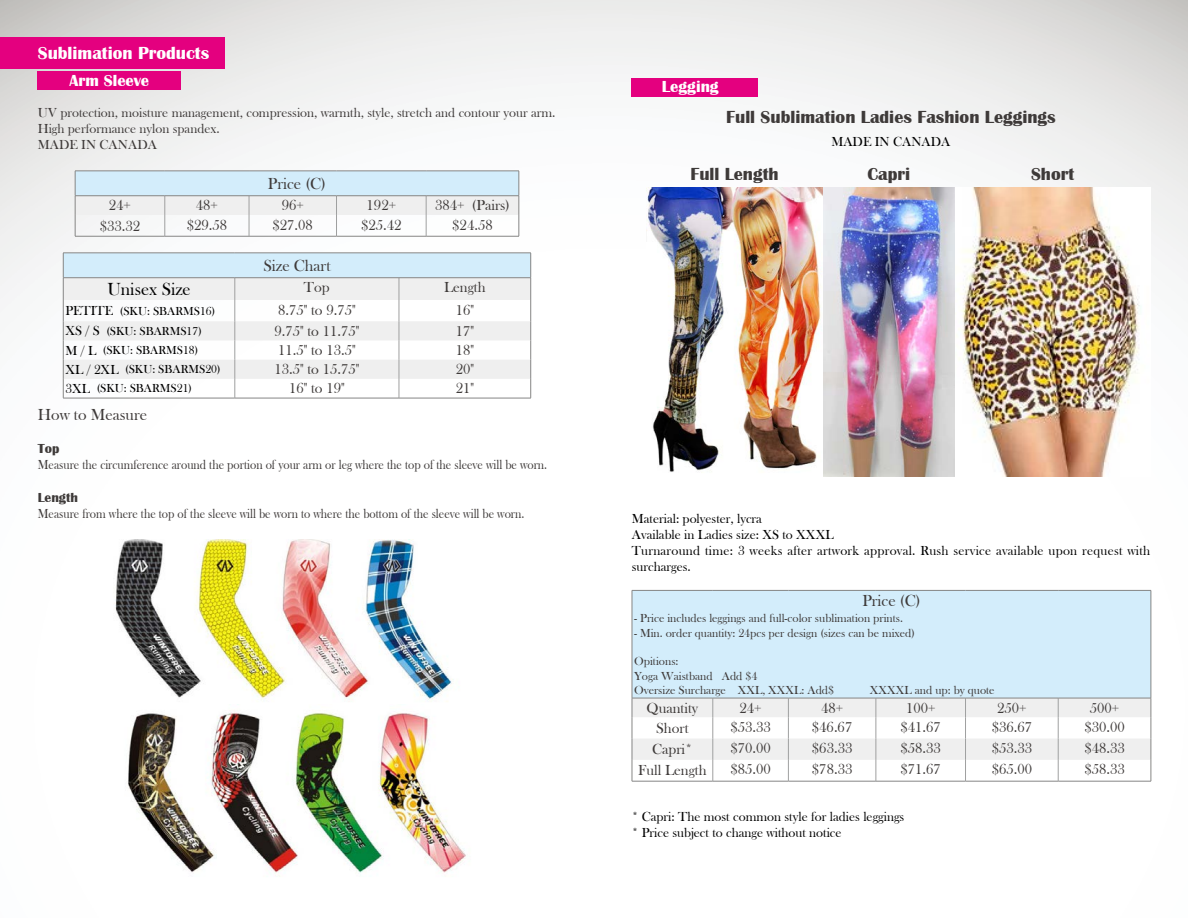
<style>
.page{position:relative;width:1188px;height:918px;background:#fff}
.page>*{position:absolute;margin:0;border:0;box-sizing:border-box;transform-origin:0 0}
.t1{font:700 18px "Britannic";color:#3e3a39}
.t2{font:700 18px "Britannic";color:#fff}
.t3{font:18px "Bask Old Face";color:#000}
.t4{font:16.5px "Bask Old Face";color:#3e3a39}
.t5{font:700 16.5px "Britannic";color:#fff}
.t6{font:15px "Bask Old Face";color:#3e3a39}
.t7{font:13.5px "Bask Old Face";color:#3e3a39;scale:.9 1}
.t8{font:13.5px/16.2px "Bask Old Face";letter-spacing:.02em;color:#000}
.t9{font:13.5px/16.2px "Bask Old Face";color:#3e3a39}
.t10{font:13.5px/16.2px "Bask Old Face";color:#000}
.t11{font:700 13.5px "Britannic";color:#3e3a39}
.t12{font:12px/14.4px "Bask Old Face";color:#3e3a39}
.t13{font:12px "Bask Old Face";color:#000}
.s1{font-size:13.5px}
</style>
<div class="page">
<img style="left:0;top:0;width:1188px;height:782px">
<div style="left:632px;top:78px;width:126px;height:19px;background:#e4007f"></div>
<img style="left:647px;top:188px;width:503px;height:288px">
<div style="left:632px;top:590px;width:519px;height:108px;background:#d3edfb"></div>
<hr style="left:1151px;top:591px;width:1px;height:107px;background:#868685">
<hr style="left:632px;top:781px;width:81px;height:1px;background:#868685">
<hr style="left:713px;top:781px;width:75px;height:1px;background:#868685">
<hr style="left:788px;top:781px;width:88px;height:1px;background:#868685">
<hr style="left:876px;top:781px;width:90px;height:1px;background:#868685">
<hr style="left:966px;top:781px;width:92px;height:1px;background:#868685">
<hr style="left:1058px;top:781px;width:93px;height:1px;background:#868685">
<svg style="left:632px;top:698px;width:520px;height:83px"></svg>
<hr style="left:632px;top:590px;width:81px;height:1px;background:#868685">
<hr style="left:632px;top:591px;width:1px;height:107px;background:#868685">
<hr style="left:713px;top:590px;width:75px;height:1px;background:#868685">
<hr style="left:788px;top:590px;width:88px;height:1px;background:#868685">
<hr style="left:876px;top:590px;width:90px;height:1px;background:#868685">
<hr style="left:966px;top:590px;width:92px;height:1px;background:#868685">
<hr style="left:1058px;top:590px;width:93px;height:1px;background:#868685">
<hr style="left:632px;top:698px;width:81px;height:1px;background:#868685">
<hr style="left:713px;top:698px;width:75px;height:1px;background:#868685">
<hr style="left:788px;top:698px;width:88px;height:1px;background:#868685">
<hr style="left:876px;top:698px;width:90px;height:1px;background:#868685">
<hr style="left:966px;top:698px;width:92px;height:1px;background:#868685">
<hr style="left:1058px;top:698px;width:93px;height:1px;background:#868685">
<div style="left:0;top:38px;width:224px;height:31px;background:#e4007f"></div>
<div style="left:38px;top:72px;width:143px;height:18px;background:#e4007f"></div>
<div style="left:63px;top:253px;width:468px;height:25px;background:#d3edfb"></div>
<svg style="left:64px;top:278px;width:466px;height:101px;fill:#efefef"></svg>
<svg style="left:530px;top:254px;width:1px;height:144px"></svg>
<hr style="left:63px;top:398px;width:172px;height:1px;background:#868685">
<hr style="left:399px;top:398px;width:132px;height:1px;background:#868685">
<svg style="left:235px;top:278px;width:1px;height:120px"></svg>
<svg style="left:399px;top:278px;width:1px;height:120px"></svg>
<hr style="left:235px;top:398px;width:164px;height:1px;background:#868685">
<hr style="left:63px;top:253px;width:172px;height:1px;background:#868685">
<svg style="left:63px;top:253px;width:1px;height:145px"></svg>
<hr style="left:235px;top:253px;width:164px;height:1px;background:#868685">
<hr style="left:399px;top:253px;width:132px;height:1px;background:#868685">
<hr style="left:63px;top:277px;width:172px;height:1px;background:#868685">
<hr style="left:235px;top:277px;width:164px;height:1px;background:#868685">
<hr style="left:399px;top:277px;width:132px;height:1px;background:#868685">
<hr style="left:75px;top:236px;width:90px;height:1px;background:#868685">
<hr style="left:165px;top:236px;width:84px;height:1px;background:#868685">
<hr style="left:249px;top:236px;width:88px;height:1px;background:#868685">
<hr style="left:337px;top:236px;width:89px;height:1px;background:#868685">
<hr style="left:426px;top:236px;width:93px;height:1px;background:#868685">
<svg style="left:75px;top:171px;width:445px;height:65px"></svg>
<hr style="left:165px;top:171px;width:84px;height:1px;background:#868685">
<hr style="left:249px;top:171px;width:88px;height:1px;background:#868685">
<hr style="left:337px;top:171px;width:89px;height:1px;background:#868685">
<hr style="left:426px;top:171px;width:93px;height:1px;background:#868685">
<hr style="left:75px;top:195px;width:90px;height:1px;background:#868685">
<hr style="left:165px;top:195px;width:84px;height:1px;background:#868685">
<hr style="left:249px;top:195px;width:88px;height:1px;background:#868685">
<hr style="left:337px;top:195px;width:89px;height:1px;background:#868685">
<hr style="left:426px;top:195px;width:93px;height:1px;background:#868685">
<img style="left:91px;top:540px;width:383px;height:164px">
<img style="left:91px;top:704px;width:427px;height:170px">
<p class="t2" style="left:38px;top:43px;width:173px">Sublimation Products</p>
<p class="t5" style="left:70px;top:71px;width:81px">Arm Sleeve</p>
<p class="t9" style="left:38px;top:105px;width:519px">UV protection, moisture management, compression, warmth, style, stretch and contour your arm.<br>High performance nylon spandex.<br>MADE IN CANADA</p>
<p class="t4" style="left:268px;top:174px;width:60px">Price (C)</p>
<p class="t6" style="left:109px;top:197px;width:24px">24+</p>
<p class="t6" style="left:196px;top:197px;width:24px">48+</p>
<p class="t6" style="left:282px;top:197px;width:24px">96+</p>
<p class="t6" style="left:367px;top:197px;width:31px">192+</p>
<p class="t6" style="left:435px;top:197px;width:76px">384+ (Pairs)</p>
<p class="t6" style="left:100px;top:217px;width:42px">$33.32</p>
<p class="t6" style="left:187px;top:216px;width:42px">$29.58</p>
<p class="t6" style="left:273px;top:216px;width:42px">$27.08</p>
<p class="t6" style="left:361px;top:216px;width:42px">$25.42</p>
<p class="t6" style="left:452px;top:216px;width:42px">$24.58</p>
<p class="t4" style="left:263px;top:256px;width:69px">Size Chart</p>
<p class="t3" style="left:107px;top:279px;width:85px">Unisex Size</p>
<p class="t6" style="left:304px;top:279px;width:27px">Top</p>
<p class="t6" style="left:444px;top:279px;width:43px">Length</p>
<p class="t13" style="left:65px;top:304px;width:151px"><span class="s1">PETITE</span> (SKU: SBARMS16)</p>
<p class="t6" style="left:278px;top:301px;width:79px">8.75" to 9.75"</p>
<p class="t6" style="left:456px;top:301px;width:20px">16"</p>
<p class="t13" style="left:65px;top:324px;width:138px"><span class="s1">XS / S</span> (SKU: SBARMS17)</p>
<p class="t6" style="left:274px;top:323px;width:87px">9.75" to 11.75"</p>
<p class="t6" style="left:456px;top:323px;width:20px">17"</p>
<p class="t13" style="left:65px;top:343px;width:134px"><span class="s1">M / L</span> (SKU: SBARMS18)</p>
<p class="t6" style="left:278px;top:342px;width:79px">11.5" to 13.5"</p>
<p class="t6" style="left:456px;top:342px;width:20px">18"</p>
<p class="t13" style="left:65px;top:363px;width:157px"><span class="s1">XL / 2XL</span> (SKU: SBARMS20)</p>
<p class="t6" style="left:274px;top:361px;width:87px">13.5" to 15.75"</p>
<p class="t6" style="left:456px;top:361px;width:20px">20"</p>
<p class="t13" style="left:65px;top:382px;width:128px"><span class="s1">3XL</span> (SKU: SBARMS21)</p>
<p class="t6" style="left:289px;top:380px;width:57px">16" to 19"</p>
<p class="t6" style="left:456px;top:380px;width:20px">21"</p>
<p class="t4" style="left:38px;top:405px;width:111px">How to Measure</p>
<p class="t11" style="left:38px;top:441px;width:23px">Top</p>
<p class="t7" style="left:38px;top:457px;width:567px">Measure the circumference around the portion of your arm or leg where the top of the sleeve will be worn.</p>
<p class="t11" style="left:38px;top:489px;width:42px">Length</p>
<p class="t7" style="left:38px;top:506px;width:542px">Measure from where the top of the sleeve will be worn to where the bottom of the sleeve will be worn.</p>
<p class="t5" style="left:662px;top:77px;width:58px">Legging</p>
<p class="t1" style="left:726px;top:107px;width:331px">Full Sublimation Ladies Fashion Leggings</p>
<p class="t10" style="left:831px;top:134px;width:121px">MADE IN CANADA</p>
<p class="t1" style="left:690px;top:164px;width:90px">Full Length</p>
<p class="t1" style="left:867px;top:164px;width:44px">Capri</p>
<p class="t1" style="left:1031px;top:164px;width:45px">Short</p>
<p class="t8" style="left:632px;top:511px;width:520px">Material: polyester, lycra<br>Available in Ladies size: XS to XXXL<br>Turnaround time: 3 weeks after artwork approval. Rush service available upon request with surcharges.</p>
<p class="t4" style="left:862px;top:592px;width:60px">Price (C)</p>
<p class="t12" style="left:634px;top:611px;width:270px">- Price includes leggings and full-color sublimation prints.</p>
<p class="t12" style="left:634px;top:626px;width:282px">- Min. order quantity: 24pcs per design (sizes can be mixed)</p>
<p class="t12" style="left:634px;top:654px;width:201px">Opitions:<br>Yoga Waistband Add $4<br>Oversize Surcharge XXL, XXXL: Add$</p>
<p class="t12" style="left:870px;top:683px;width:126px">XXXXL and up: by quote</p>
<p class="t6" style="left:647px;top:699px;width:53px">Quantity</p>
<p class="t6" style="left:740px;top:699px;width:24px">24+</p>
<p class="t6" style="left:821px;top:699px;width:24px">48+</p>
<p class="t6" style="left:906px;top:699px;width:31px">100+</p>
<p class="t6" style="left:997px;top:699px;width:31px">250+</p>
<p class="t6" style="left:1090px;top:699px;width:31px">500+</p>
<p class="t6" style="left:656px;top:720px;width:34px">Short</p>
<p class="t6" style="left:730px;top:719px;width:42px">$53.33</p>
<p class="t6" style="left:812px;top:719px;width:42px">$46.67</p>
<p class="t6" style="left:901px;top:719px;width:42px">$41.67</p>
<p class="t6" style="left:992px;top:719px;width:42px">$36.67</p>
<p class="t6" style="left:1084px;top:719px;width:42px">$30.00</p>
<p class="t6" style="left:652px;top:741px;width:42px">Capri*</p>
<p class="t6" style="left:730px;top:740px;width:42px">$70.00</p>
<p class="t6" style="left:812px;top:740px;width:42px">$63.33</p>
<p class="t6" style="left:901px;top:740px;width:42px">$58.33</p>
<p class="t6" style="left:992px;top:740px;width:42px">$53.33</p>
<p class="t6" style="left:1084px;top:740px;width:42px">$48.33</p>
<p class="t6" style="left:638px;top:762px;width:70px">Full Length</p>
<p class="t6" style="left:730px;top:761px;width:42px">$85.00</p>
<p class="t6" style="left:812px;top:761px;width:42px">$78.33</p>
<p class="t6" style="left:901px;top:761px;width:42px">$71.67</p>
<p class="t6" style="left:992px;top:761px;width:42px">$65.00</p>
<p class="t6" style="left:1084px;top:761px;width:42px">$58.33</p>
<p class="t10" style="left:632px;top:809px;width:274px">* Capri: The most common style for ladies leggings * Price subject to change without notice</p>
</div>
